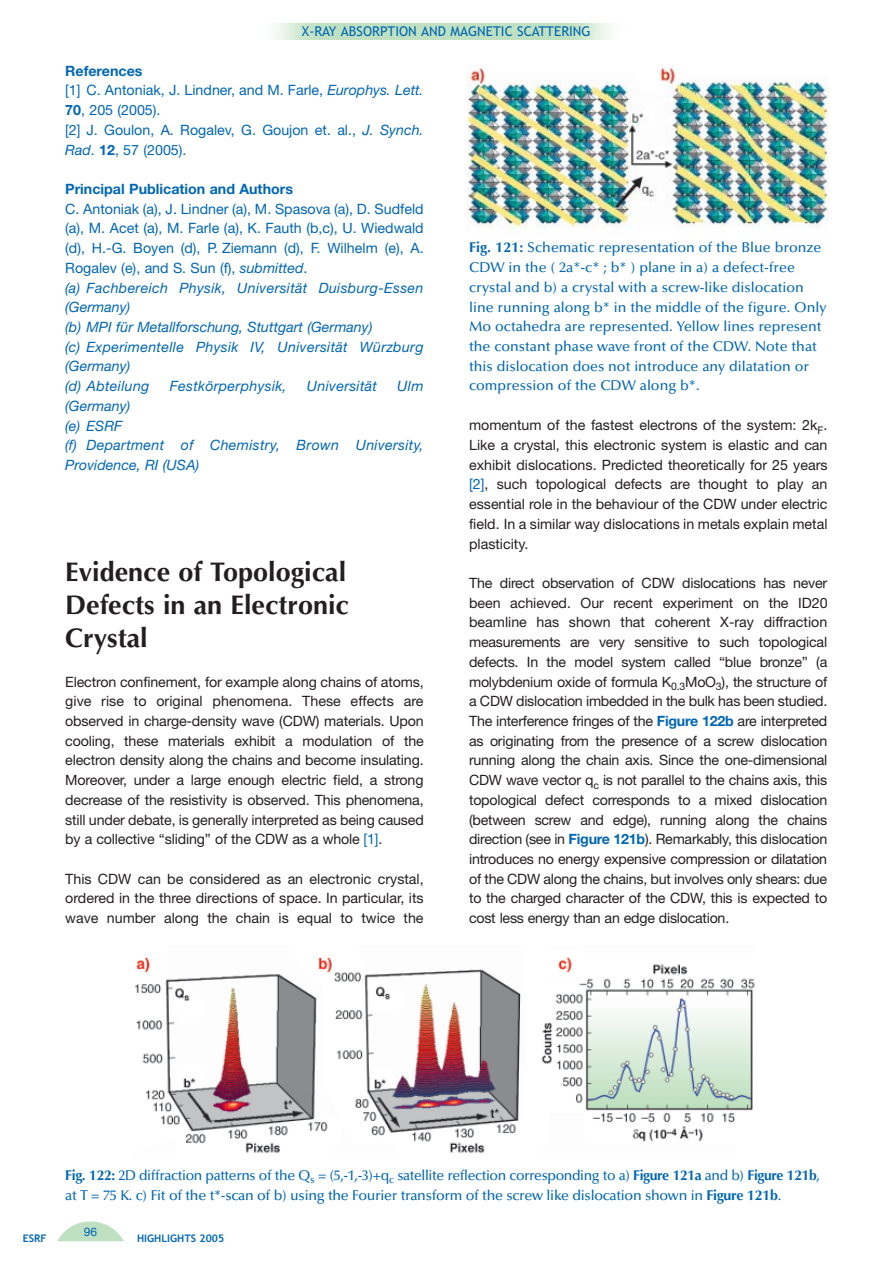
<style>
.page{position:relative;width:893px;height:1263px;background:#fff}
.page>*{position:absolute;margin:0;border:0;box-sizing:border-box;transform-origin:0 0}
.t1{font:700 27px/32.8px "Optima";color:#231f20;text-align:justify}
.t2{font:14.25px/19.6px "Helvetica Neue";letter-spacing:-.005em;color:#231f20;text-align:justify}
.t3{font:italic 14.25px/19.6px "Helvetica Neue";letter-spacing:.02em;color:#0066b3}
.t4{font:500 14.25px/19.6px "Optima";color:#0066b3}
.t5{font:500 14.25px/19.6px "Optima";letter-spacing:-.025em;color:#0066b3}
.t6{font:14.25px/19.6px "Helvetica Neue";color:#0066b3}
.t7{font:700 14.25px "Helvetica Neue";color:#0066b3}
.t8{font:13.5px "Trebuchet MS";color:#0066b3}
.t9{font:12px "Helvetica";color:#0066b3}
.t10{font:700 10.5px "Trebuchet MS";color:#0066b3}
.s1{font-weight:700}
.s2{font-style:italic}
.s3{font-style:normal}
.s4{color:#0066b3}
.s5{font-weight:700;color:#0066b3}
</style>
<div class="page">
<svg style="left:57px;top:1221px;width:67px;height:20px"></svg>
<img style="left:468px;top:64px;width:361px;height:170px">
<img style="left:135px;top:957px;width:620px;height:196px">
<p class="t8" style="left:302px;top:26px;width:290px">X-RAY ABSORPTION AND MAGNETIC SCATTERING</p>
<p class="t6" style="left:65px;top:62px;width:360px"><span class="s1">References<br></span>[1] C. Antoniak, J. Lindner, and M. Farle, <span class="s2">Europhys. Lett.<br></span><span class="s1">70</span>, 205 (2005).<br>[2] J. Goulon, A. Rogalev, G. Goujon et. al., <span class="s2">J. Synch.<br>Rad</span>. <span class="s1">12</span>, 57 (2005).</p>
<p class="t7" style="left:65px;top:184px;width:229px">Principal Publication and Authors</p>
<p class="t3" style="left:65px;top:200px;width:360px"><span class="s3">C. Antoniak (a), J. Lindner (a), M. Spasova (a), D. Sudfeld (a), M. Acet (a), M. Farle (a), K. Fauth (b,c), U. Wiedwald (d), H.-G. Boyen (d), P. Ziemann (d), F. Wilhelm (e), A.<br>Rogalev (e), and S. Sun (f),</span> submitted<span class="s3">.<br></span>(a) Fachbereich Physik, Universität Duisburg-Essen (Germany)<br>(b) MPI für Metallforschung, Stuttgart (Germany)<br>(c) Experimentelle Physik IV, Universität Würzburg (Germany)<br>(d) Abteilung</p>
<p class="t4" style="left:469px;top:239px;width:359px"><span class="s1">Fig. 121:</span> Schematic representation of the Blue bronze CDW in the ( 2a*-c* ; b* ) plane in a) a defect-free crystal and b) a crystal with a screw-like dislocation line running along b* in the middle of the figure. Only Mo octahedra are represented. Yellow lines represent the constant phase wave front of the CDW. Note that this dislocation does not introduce any dilatation or compression of the CDW along b*.</p>
<p class="t3" style="left:170px;top:378px;width:118px">Festkörperphysik,</p>
<p class="t3" style="left:307px;top:378px;width:72px">Universität</p>
<p class="t3" style="left:397px;top:378px;width:28px">Ulm</p>
<p class="t3" style="left:65px;top:397px;width:360px">(Germany)<br>(e) ESRF<br>(f) Department of Chemistry, Brown University,<br>Providence, RI (USA)</p>
<p class="t2" style="left:469px;top:417px;width:360px">momentum of the fastest electrons of the system: 2k<sub>F</sub>.<br>Like a crystal, this electronic system is elastic and can exhibit dislocations. Predicted theoretically for 25 years <span class="s4">[2]</span>, such topological defects are thought to play an essential role in the behaviour of the CDW under electric field. In a similar way dislocations in metals explain metal plasticity.</p>
<p class="t2" style="left:469px;top:574px;width:360px">The direct observation of CDW dislocations has never been achieved. Our recent experiment on the ID20 beamline has shown that coherent X-ray diffraction measurements are very sensitive to such topological defects. In the model system called “blue bronze” (a molybdenium oxide of formula K<sub>0.3</sub>MoO<sub>3</sub>), the structure of a CDW dislocation imbedded in the bulk has been studied.<br>The interference fringes of the <span class="s5">Figure 122b</span> are interpreted as originating from the presence of a screw dislocation running along the chain axis. Since the one-dimensional CDW wave vector q<sub>c</sub> is not parallel to the chains axis, this topological defect corresponds to a mixed dislocation (between screw and edge), running along the chains direction (see in <span class="s5">Figure 121b</span>). Remarkably, this dislocation introduces no energy expensive compression or dilatation of the CDW along the chains, but involves only shears: due to the charged character of the CDW, this is expected to cost less energy than an edge dislocation.</p>
<h1 class="t1" style="left:65px;top:558px;width:285px">Evidence of Topological Defects in an Electronic Crystal</h1>
<p class="t2" style="left:65px;top:673px;width:360px">Electron confinement, for example along chains of atoms, give rise to original phenomena. These effects are observed in charge-density wave (CDW) materials. Upon cooling, these materials exhibit a modulation of the electron density along the chains and become insulating.<br>Moreover, under a large enough electric field, a strong decrease of the resistivity is observed. This phenomena, still under debate, is generally interpreted as being caused by a collective “sliding” of the CDW as a whole <span class="s4">[1]</span>.</p>
<p class="t2" style="left:65px;top:870px;width:360px">This CDW can be considered as an electronic crystal, ordered in the three directions of space. In particular, its wave number along the chain is equal to twice the</p>
<p class="t5" style="left:65px;top:1167px;width:756px"><span class="s1">Fig. 122:</span> 2D diffraction patterns of the Q<sub>s</sub> = (5,-1,-3)+q<sub>c</sub> satellite reflection corresponding to a) <span class="s1">Figure 121a</span> and b) <span class="s1">Figure 121b</span>, at T = 75 K. c) Fit of the t*-scan of b) using the Fourier transform of the screw like dislocation shown in <span class="s1">Figure 121b</span>.</p>
<p class="t9" style="left:84px;top:1227px;width:15px">96</p>
<p class="t10" style="left:23px;top:1232px;width:25px">ESRF</p>
<p class="t10" style="left:137px;top:1232px;width:89px">HIGHLIGHTS 2005</p>
</div>
